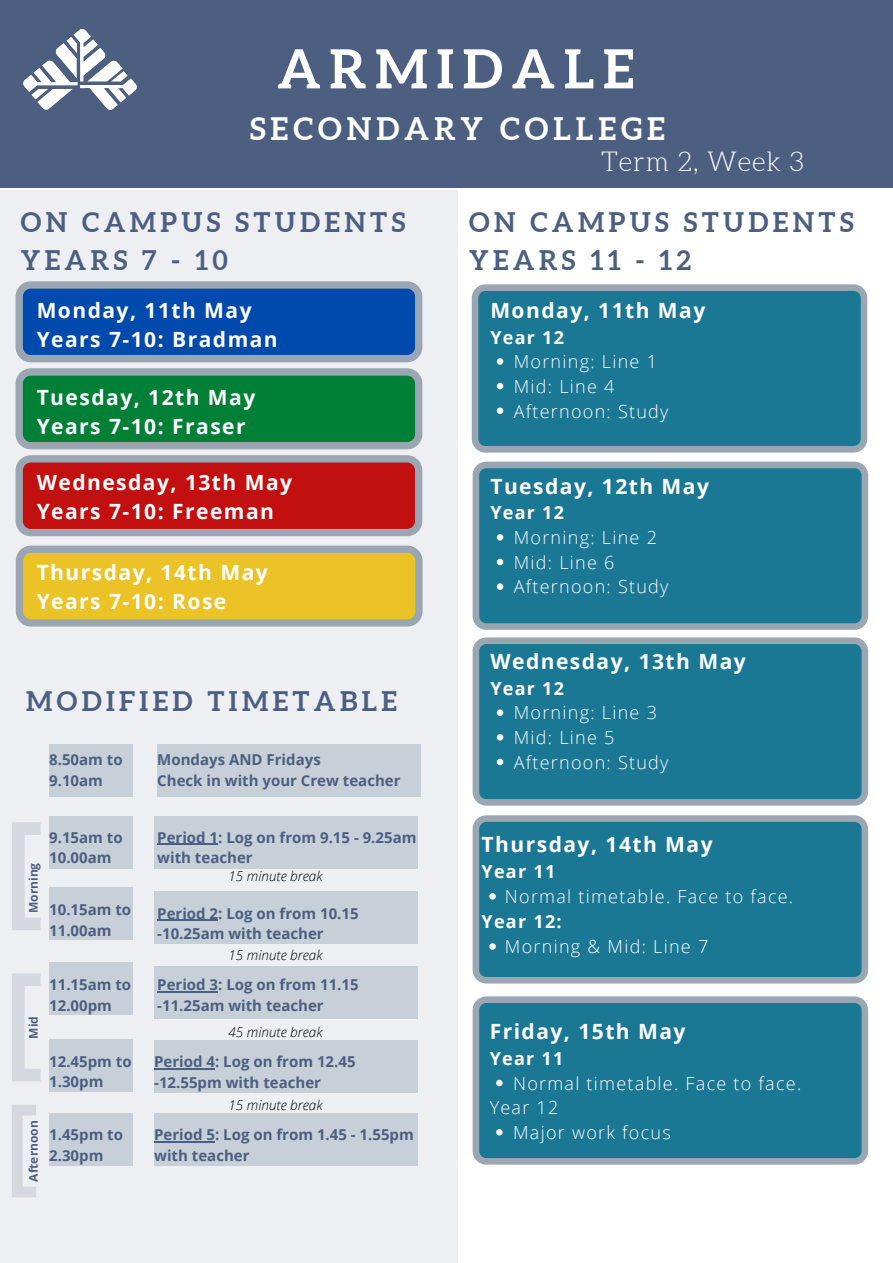
<style>
.page{position:relative;width:893px;height:1263px;background:#fff}
.page>*{position:absolute;margin:0;border:0;box-sizing:border-box;transform-origin:0 0}
.t1{font:700 54px "Aleo";letter-spacing:.16em;color:#fff}
.t2{font:700 30.97px "Aleo";letter-spacing:.16em;color:#fff}
.t3{font:700 27px/38.2px "Aleo";letter-spacing:.16em;color:#4d5f81}
.t4{font:300 27px "Aleo";letter-spacing:.03em;color:#fff}
.t5{font:700 21px/29.3px "Open Sans";letter-spacing:.07em;color:#fff}
.t6{font:300 18px/24.6px "Open Sans";letter-spacing:.07em;color:#fff}
.t7{font:700 18px "Open Sans";letter-spacing:.07em;color:#fff}
.t8{font:700 15px/20.9px "Open Sans";color:#4d5f81}
.t9{font:italic 300 13.5px "Open Sans";color:#000}
.t10{font:700 12px "Open Sans";color:#4d5f81}
</style>
<div class="page">
<div style="left:0;top:0;width:893px;height:188px;background:#4d5f81"></div>
<div style="left:0;top:190px;width:457px;height:1073px;background:#eeeff3"></div>
<svg style="left:16px;top:281px;width:406px;height:81px;background:#215eae"></svg>
<svg style="left:16px;top:368px;width:406px;height:81px;background:#218851"></svg>
<div style="left:49px;top:744px;width:84px;height:53px;background:#c7d0d8"></div>
<div style="left:157px;top:744px;width:263px;height:52px;background:#c7d0d8"></div>
<div style="left:154px;top:816px;width:263px;height:52px;background:#c7d0d8"></div>
<div style="left:154px;top:891px;width:263px;height:52px;background:#c7d0d8"></div>
<div style="left:154px;top:966px;width:263px;height:52px;background:#c7d0d8"></div>
<div style="left:154px;top:1040px;width:263px;height:52px;background:#c7d0d8"></div>
<div style="left:154px;top:1113px;width:263px;height:52px;background:#c7d0d8"></div>
<div style="left:49px;top:816px;width:84px;height:52px;background:#c7d0d8"></div>
<div style="left:49px;top:887px;width:84px;height:52px;background:#c7d0d8"></div>
<div style="left:49px;top:963px;width:84px;height:52px;background:#c7d0d8"></div>
<div style="left:49px;top:1039px;width:84px;height:52px;background:#c7d0d8"></div>
<div style="left:49px;top:1113px;width:84px;height:52px;background:#c7d0d8"></div>
<hr style="left:157px;top:844px;width:61px;height:1px;background:#4d5f81">
<hr style="left:157px;top:920px;width:61px;height:1px;background:#4d5f81">
<hr style="left:157px;top:991px;width:61px;height:1px;background:#4d5f81">
<hr style="left:154px;top:1068px;width:61px;height:2px;background:#4d5f81">
<hr style="left:154px;top:1141px;width:61px;height:2px;background:#4d5f81">
<svg style="left:472px;top:284px;width:395px;height:169px;background:#2a7d98"></svg>
<svg style="left:16px;top:455px;width:406px;height:81px;background:#ba3032"></svg>
<svg style="left:16px;top:546px;width:406px;height:81px;background:#dabd44"></svg>
<svg style="left:472px;top:462px;width:396px;height:168px;background:#297d98"></svg>
<svg style="left:472px;top:637px;width:396px;height:169px;background:#2a7e99"></svg>
<svg style="left:472px;top:815px;width:396px;height:168px;background:#297d98"></svg>
<svg style="left:489px;top:893px;width:7px;height:6px"></svg>
<svg style="left:489px;top:943px;width:7px;height:7px"></svg>
<svg style="left:472px;top:996px;width:396px;height:168px;background:#297d98"></svg>
<svg style="left:12px;top:973px;width:29px;height:108px"></svg>
<svg style="left:12px;top:822px;width:29px;height:108px"></svg>
<svg style="left:12px;top:1105px;width:24px;height:92px"></svg>
<img style="left:23px;top:29px;width:114px;height:81px">
<svg style="left:497px;top:358px;width:6px;height:7px"></svg>
<svg style="left:497px;top:383px;width:6px;height:6px"></svg>
<svg style="left:497px;top:407px;width:6px;height:7px"></svg>
<svg style="left:497px;top:534px;width:6px;height:7px"></svg>
<svg style="left:497px;top:559px;width:6px;height:6px"></svg>
<svg style="left:497px;top:583px;width:6px;height:7px"></svg>
<svg style="left:497px;top:709px;width:6px;height:7px"></svg>
<svg style="left:497px;top:734px;width:6px;height:6px"></svg>
<svg style="left:497px;top:759px;width:6px;height:6px"></svg>
<svg style="left:496px;top:1080px;width:6px;height:6px"></svg>
<svg style="left:496px;top:1129px;width:6px;height:6px"></svg>
<h1 class="t1" style="left:277px;top:38px;width:358px">ARMIDALE</h1>
<h2 class="t2" style="left:250px;top:111px;width:416px">SECONDARY COLLEGE</h2>
<h3 class="t4" style="left:601px;top:147px;width:205px">Term 2, Week 3</h3>
<h3 class="t3" style="left:21px;top:203px;width:386px">ON CAMPUS STUDENTS<br>YEARS 7 - 10</h3>
<h3 class="t3" style="left:469px;top:203px;width:386px">ON CAMPUS STUDENTS<br>YEARS 11 - 12</h3>
<h3 class="t5" style="left:37px;top:295px;width:243px">Monday, 11th May<br>Years 7-10: Bradman</h3>
<h3 class="t5" style="left:37px;top:382px;width:220px">Tuesday, 12th May<br>Years 7-10: Fraser</h3>
<h3 class="t5" style="left:37px;top:467px;width:257px">Wednesday, 13th May<br>Years 7-10: Freeman</h3>
<h3 class="t5" style="left:37px;top:557px;width:232px">Thursday, 14th May<br>Years 7-10: Rose</h3>
<h3 class="t3" style="left:26px;top:681px;width:372px">MODIFIED TIMETABLE</h3>
<p class="t8" style="left:49px;top:749px;width:75px">8.50am to<br>9.10am</p>
<p class="t10" style="left:25px;top:913px;width:52px;rotate:-90deg">Morning</p>
<p class="t8" style="left:49px;top:826px;width:75px">9.15am to<br>10.00am</p>
<p class="t8" style="left:49px;top:898px;width:84px">10.15am to<br>11.00am</p>
<p class="t10" style="left:25px;top:1038px;width:24px;rotate:-90deg">Mid</p>
<p class="t10" style="left:25px;top:1182px;width:63px;rotate:-90deg">Afternoon</p>
<p class="t8" style="left:49px;top:974px;width:84px">11.15am to<br>12.00pm</p>
<p class="t8" style="left:49px;top:1050px;width:84px">12.45pm to<br>1.30pm</p>
<p class="t8" style="left:49px;top:1124px;width:75px">1.45pm to<br>2.30pm</p>
<p class="t8" style="left:157px;top:749px;width:245px">Mondays AND Fridays<br>Check in with your Crew teacher</p>
<p class="t8" style="left:157px;top:826px;width:261px">Period 1: Log on from 9.15 - 9.25am with teacher</p>
<p class="t9" style="left:228px;top:867px;width:96px">15 minute break</p>
<p class="t8" style="left:157px;top:902px;width:203px">Period 2: Log on from 10.15 -10.25am with teacher</p>
<p class="t8" style="left:157px;top:974px;width:203px">Period 3: Log on from 11.15 -11.25am with teacher</p>
<p class="t9" style="left:228px;top:946px;width:96px">15 minute break</p>
<p class="t9" style="left:228px;top:1023px;width:96px">45 minute break</p>
<p class="t8" style="left:154px;top:1051px;width:203px">Period 4: Log on from 12.45 -12.55pm with teacher</p>
<p class="t8" style="left:154px;top:1124px;width:261px">Period 5: Log on from 1.45 - 1.55pm with teacher</p>
<p class="t9" style="left:228px;top:1096px;width:96px">15 minute break</p>
<h3 class="t5" style="left:490px;top:295px;width:216px">Monday, 11th May</h3>
<p class="t7" style="left:490px;top:324px;width:75px">Year 12</p>
<p class="t6" style="left:514px;top:349px;width:156px">Morning: Line 1<br>Mid: Line 4<br>Afternoon: Study</p>
<h3 class="t5" style="left:490px;top:471px;width:220px">Tuesday, 12th May</h3>
<p class="t7" style="left:490px;top:500px;width:75px">Year 12</p>
<p class="t6" style="left:514px;top:525px;width:156px">Morning: Line 2<br>Mid: Line 6<br>Afternoon: Study</p>
<h3 class="t5" style="left:490px;top:646px;width:257px">Wednesday, 13th May</h3>
<p class="t7" style="left:490px;top:675px;width:75px">Year 12</p>
<p class="t6" style="left:514px;top:700px;width:156px">Morning: Line 3<br>Mid: Line 5<br>Afternoon: Study</p>
<h3 class="t5" style="left:481px;top:829px;width:232px">Thursday, 14th May</h3>
<p class="t7" style="left:481px;top:858px;width:75px">Year 11</p>
<p class="t7" style="left:481px;top:908px;width:82px">Year 12:</p>
<p class="t6" style="left:505px;top:883px;width:290px">Normal timetable. Face to face.</p>
<p class="t6" style="left:505px;top:933px;width:205px">Morning &amp; Mid: Line 7</p>
<h3 class="t5" style="left:490px;top:1016px;width:197px">Friday, 15th May</h3>
<p class="t7" style="left:490px;top:1046px;width:75px">Year 11</p>
<p class="t6" style="left:490px;top:1095px;width:70px">Year 12</p>
<p class="t6" style="left:513px;top:1070px;width:290px">Normal timetable. Face to face.</p>
<p class="t6" style="left:513px;top:1120px;width:159px">Major work focus</p>
</div>
